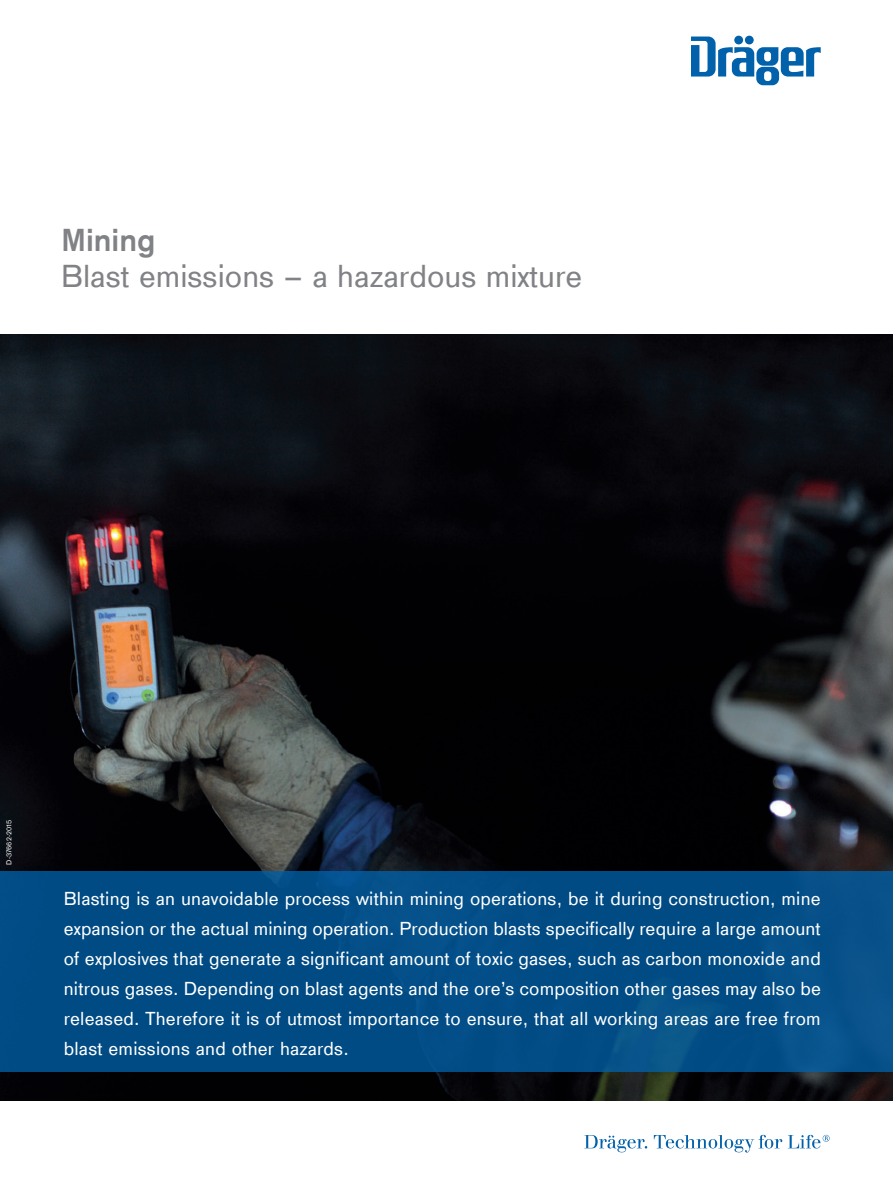
<style>
.page{position:relative;width:893px;height:1191px;background:#fff}
.page>*{position:absolute;margin:0;border:0;box-sizing:border-box;transform-origin:0 0}
.PI-Headline{font:33px "Draeger Sans";color:#808285}
.PI-Headline-2{font:700 33px "Draeger Sans";color:#808285}
.Introtext_white{font:19.5px/30px "Draeger Sans";letter-spacing:.01em;color:#fff;text-align:justify}
.t1{font:7.5px "Draeger Sans";color:#fff}
</style>
<div class="page">
<svg style="left:584px;top:1135px;width:63px;height:17px"></svg>
<svg style="left:654px;top:1134px;width:128px;height:18px"></svg>
<svg style="left:788px;top:1134px;width:42px;height:14px"></svg>
<img style="left:0;top:335px;width:893px;height:765px">
<svg style="left:691px;top:37px;width:130px;height:48px"></svg>
<div style="left:0;top:871px;width:893px;height:200px;background:#014b85"></div>
<p class="PI-Headline-2" style="left:62px;top:218px;width:95px">Mining</p>
<p class="PI-Headline" style="left:61px;top:253px;width:523px">Blast emissions – a hazardous mixture</p>
<p class="t1" style="left:4px;top:864px;width:46px;rotate:-90deg">D-37662-2015</p>
<p class="Introtext_white" style="left:64px;top:882px;width:759px">Blasting is an unavoidable process within mining operations, be it during construction, mine expansion or the actual mining operation. Production blasts specifically require a large amount of explosives that generate a significant amount of toxic gases, such as carbon monoxide and nitrous gases. Depending on blast agents and the ore’s composition other gases may also be released. Therefore it is of utmost importance to ensure, that all working areas are free from blast emissions and other hazards.</p>
</div>
